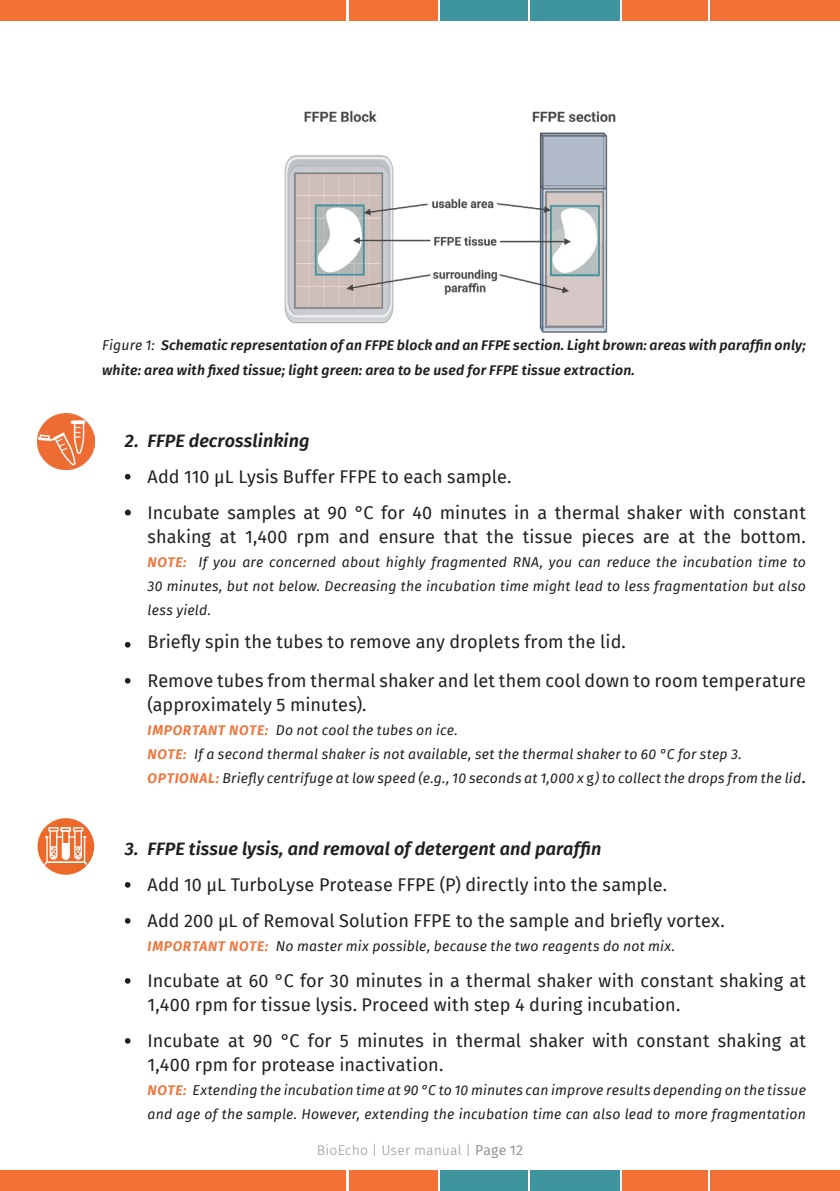
<style>
.page{position:relative;width:840px;height:1191px;background:#fff}
.page>*{position:absolute;margin:0;border:0;box-sizing:border-box;transform-origin:0 0}
.Copytext{font:18px "Fira Sans";letter-spacing:.005em;color:#231f20}
.Subhead{font:italic 600 18px "Fira Sans";letter-spacing:.005em;color:#231f20}
.Copytext-2{font:italic 14px/24px "Fira Sans";letter-spacing:.015em;color:#231f20;text-align:justify}
.Copytext-3{font:italic 600 14px/24px "Fira Sans";letter-spacing:.015em;color:#231f20}
.t1{font:300 14px "Fira Sans";letter-spacing:.01em;color:#939598}
.s1{font-weight:400}
.s2{font-weight:600;color:#f37135}
.s3{font-style:normal}
.s4{font-style:normal;font-size:18px}
</style>
<div class="page">
<div style="left:0;top:1170px;width:346px;height:21px;background:#f37135"></div>
<div style="left:348px;top:1170px;width:89px;height:21px;background:#f37135"></div>
<div style="left:440px;top:1170px;width:87px;height:21px;background:#3e959e"></div>
<div style="left:530px;top:1170px;width:89px;height:21px;background:#3e959e"></div>
<div style="left:621px;top:1170px;width:86px;height:21px;background:#f37135"></div>
<div style="left:709px;top:1170px;width:130px;height:21px;background:#f37135"></div>
<div style="left:0;top:0;width:346px;height:21px;background:#f37135"></div>
<div style="left:348px;top:0;width:89px;height:21px;background:#f37135"></div>
<div style="left:440px;top:0;width:87px;height:21px;background:#3e959e"></div>
<div style="left:530px;top:0;width:89px;height:21px;background:#3e959e"></div>
<div style="left:621px;top:0;width:86px;height:21px;background:#f37135"></div>
<div style="left:709px;top:0;width:130px;height:21px;background:#f37135"></div>
<svg style="left:125px;top:474px;width:5px;height:5px"></svg>
<svg style="left:125px;top:509px;width:6px;height:6px"></svg>
<svg style="left:125px;top:642px;width:5px;height:5px"></svg>
<svg style="left:125px;top:678px;width:5px;height:5px"></svg>
<svg style="left:125px;top:882px;width:5px;height:5px"></svg>
<svg style="left:125px;top:918px;width:5px;height:5px"></svg>
<svg style="left:125px;top:978px;width:5px;height:5px"></svg>
<svg style="left:125px;top:1038px;width:5px;height:5px"></svg>
<img style="left:284px;top:110px;width:332px;height:223px">
<img style="left:37px;top:413px;width:57px;height:57px">
<div style="left:37px;top:818px;width:57px;height:56px;background:#ed692a;border-radius:50%"></div>
<div style="left:48px;top:827px;width:11px;height:4px;border:1px solid #fff"></div>
<div style="left:73px;top:827px;width:10px;height:4px;border:1px solid #fff"></div>
<div style="left:61px;top:827px;width:10px;height:4px;border:1px solid #fff"></div>
<svg style="left:44px;top:829px;width:44px;height:37px"></svg>
<p class="Copytext-3" style="left:102px;top:333px;width:704px"><span class="s1">Figure 1:</span> Schematic representation of an FFPE block and an FFPE section. Light brown: areas with paraffin only; white: area with fixed tissue; light green: area to be used for FFPE tissue extraction.</p>
<p class="Subhead" style="left:125px;top:425px;width:186px">2. FFPE decrosslinking</p>
<p class="Copytext" style="left:147px;top:462px;width:365px">Add 110 µL Lysis Buffer FFPE to each sample.</p>
<p class="Copytext" style="left:147px;top:498px;width:659px">Incubate samples at 90 °C for 40 minutes in a thermal shaker with constant</p>
<p class="Copytext" style="left:147px;top:522px;width:659px">shaking at 1,400 rpm and ensure that the tissue pieces are at the bottom.</p>
<p class="Copytext-2" style="left:147px;top:549px;width:659px"><span class="s2">NOTE:</span> If you are concerned about highly fragmented RNA, you can reduce the incubation time to 30 minutes, but not below. Decreasing the incubation time might lead to less fragmentation but also less yield.</p>
<p class="Copytext" style="left:147px;top:627px;width:479px">Briefly spin the tubes to remove any droplets from the lid.</p>
<p class="Copytext" style="left:147px;top:666px;width:659px">Remove tubes from thermal shaker and let them cool down to room temperature</p>
<p class="Copytext" style="left:147px;top:690px;width:220px">(approximately 5 minutes).</p>
<p class="Copytext-2" style="left:147px;top:717px;width:312px"><span class="s2">IMPORTANT NOTE:</span> Do not cool the tubes on ice.</p>
<p class="Copytext-2" style="left:147px;top:741px;width:595px"><span class="s2">NOTE:</span> If a second thermal shaker is not available, set the thermal shaker to 60 °C for step 3.</p>
<p class="Copytext-2" style="left:147px;top:765px;width:659px"><span class="s2">OPTIONAL:</span> Briefly centrifuge at low speed (e.g., 10 seconds at 1,000 x <span class="s3">g</span>) to collect the drops from the lid<span class="s4">.</span></p>
<p class="Subhead" style="left:125px;top:833px;width:478px">3. FFPE tissue lysis, and removal of detergent and paraffin</p>
<p class="Copytext" style="left:147px;top:870px;width:520px">Add 10 µL TurboLyse Protease FFPE (P) directly into the sample.</p>
<p class="Copytext" style="left:147px;top:906px;width:578px">Add 200 µL of Removal Solution FFPE to the sample and briefly vortex.</p>
<p class="Copytext-2" style="left:147px;top:933px;width:528px"><span class="s2">IMPORTANT NOTE:</span> No master mix possible, because the two reagents do not mix.</p>
<p class="Copytext" style="left:147px;top:966px;width:659px">Incubate at 60 °C for 30 minutes in a thermal shaker with constant shaking at</p>
<p class="Copytext" style="left:147px;top:990px;width:534px">1,400 rpm for tissue lysis. Proceed with step 4 during incubation.</p>
<p class="Copytext" style="left:147px;top:1026px;width:659px">Incubate at 90 °C for 5 minutes in thermal shaker with constant shaking at</p>
<p class="Copytext" style="left:147px;top:1050px;width:297px">1,400 rpm for protease inactivation.</p>
<p class="Copytext-2" style="left:147px;top:1077px;width:659px"><span class="s2">NOTE:</span> Extending the incubation time at 90 °C to 10 minutes can improve results depending on the tissue and age of the sample. However, extending the incubation time can also lead to more fragmentation</p>
<p class="t1" style="left:317px;top:1140px;width:207px">BioEcho | User manual | <span class="s1">Page 12</span></p>
</div>
